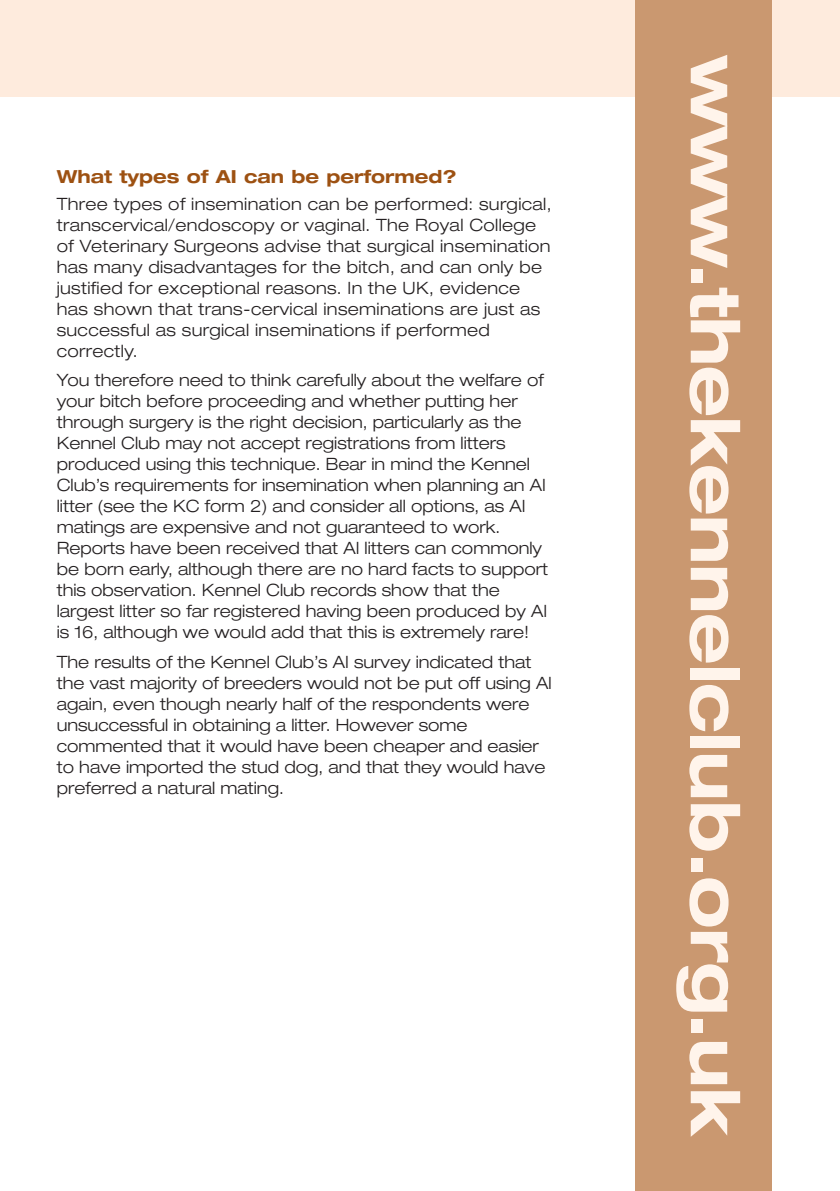
<style>
.page{position:relative;width:840px;height:1191px;background:#fff}
.page>*{position:absolute;margin:0;border:0;box-sizing:border-box;transform-origin:0 0}
.t1{font:700 expanded 68px "Helvetica Neue LT Std";letter-spacing:-.015em;color:#fff4eb}
.t2{font:700 expanded 18px "Helvetica Neue LT Std";color:#9d5112}
.t3{font:300 expanded 17px/21px "Helvetica Neue LT Std";color:#231f20}
.t4{font:300 expanded 17px/21px "Helvetica Neue LT Std";letter-spacing:.02em;color:#231f20}
</style>
<div class="page">
<div style="left:0;top:0;width:839px;height:96px;background:#feebdd"></div>
<div style="left:635px;top:0;width:136px;height:1191px;background:#ca9870"></div>
<p class="t2" style="left:57px;top:170px;width:401px">What types of AI can be performed?</p>
<p class="t4" style="left:57px;top:195px;width:496px">Three types of insemination can be performed: surgical, transcervical/endoscopy or vaginal. The Royal College of Veterinary Surgeons advise that surgical insemination has many disadvantages for the bitch, and can only be justified for exceptional reasons. In the UK, evidence has shown that trans-cervical inseminations are just as successful as surgical inseminations if performed correctly.</p>
<p class="t3" style="left:57px;top:371px;width:492px">You therefore need to think carefully about the welfare of your bitch before proceeding and whether putting her through surgery is the right decision, particularly as the Kennel Club may not accept registrations from litters produced using this technique. Bear in mind the Kennel Club’s requirements for insemination when planning an AI litter (see the KC form 2) and consider all options, as AI matings are expensive and not guaranteed to work.<br>Reports have been received that AI litters can commonly be born early, although there are no hard facts to support this observation. Kennel Club records show that the largest litter so far registered having been produced by AI is 16, although we would add that this is extremely rare!</p>
<p class="t3" style="left:57px;top:653px;width:496px">The results of the Kennel Club’s AI survey indicated that the vast majority of breeders would not be put off using AI again, even though nearly half of the respondents were unsuccessful in obtaining a litter. However some commented that it would have been cheaper and easier to have imported the stud dog, and that they would have preferred a natural mating.</p>
<h1 class="t1" style="left:739px;top:55px;width:1083px;rotate:90deg">www.thekennelclub.org.uk</h1>
</div>
